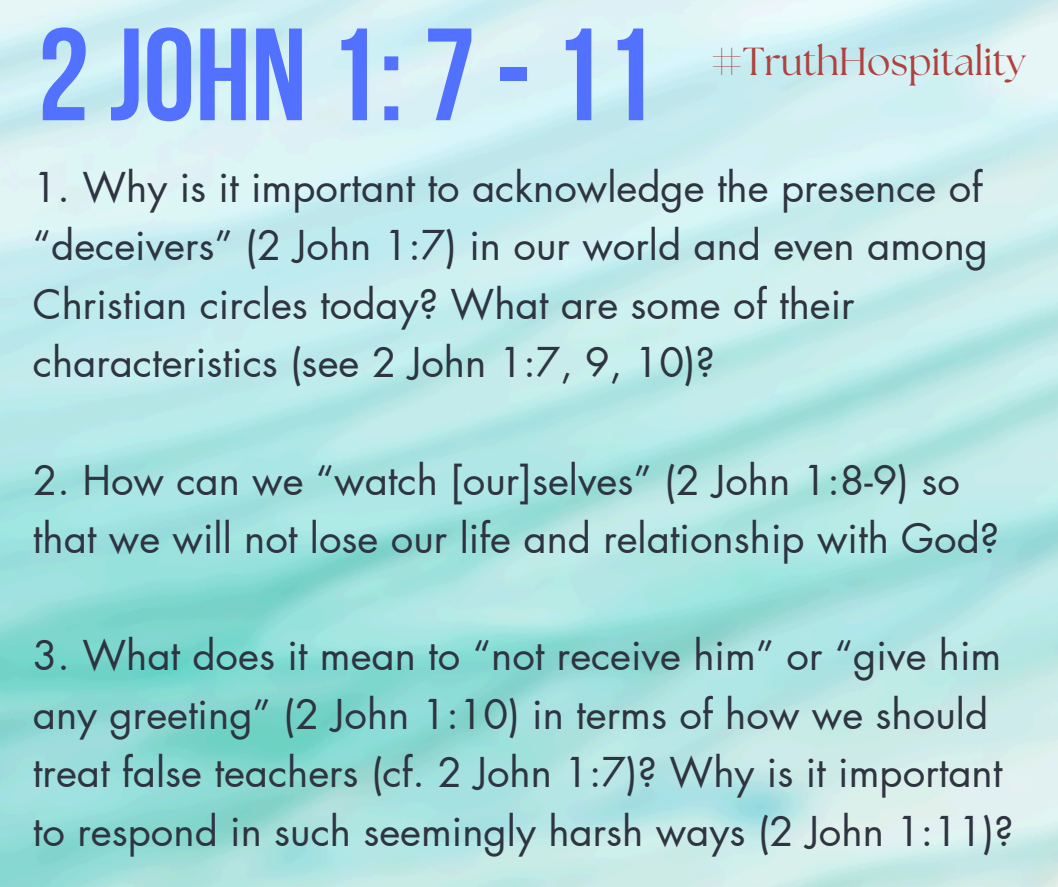
<style>
.page{position:relative;width:1058px;height:887px;background:#fff}
.page>*{position:absolute;margin:0;border:0;box-sizing:border-box;transform-origin:0 0}
.t1{font:700 130.95px "Bebas Neue";color:#5271ff}
.t2{font:40.05px/58.5px "Futura LT Pro";color:#2e3440}
.t3{font:39px "The Seasons";color:#af413e}
</style>
<div class="page">
<img style="left:0;top:0;width:1058px;height:886px">
<p class="t1" style="left:38px;top:22px;width:619px">2JOHN1:7-11</p>
<p class="t3" style="left:711px;top:43px;width:316px">#TruthHospitality</p>
<h1 class="t2" style="left:33px;top:159px;width:956px">1. Why is it important to acknowledge the presence of “deceivers” (2 John 1:7) in our world and even among Christian circles today? What are some of their characteristics (see 2 John 1:7, 9, 10)?</h1>
<p class="t2" style="left:33px;top:452px;width:968px">2. How can we “watch [our]selves” (2 John 1:8-9) so that we will not lose our life and relationship with God?</p>
<p class="t2" style="left:33px;top:627px;width:982px">3. What does it mean to “not receive him” or “give him any greeting” (2 John 1:10) in terms of how we should treat false teachers (cf. 2 John 1:7)? Why is it important to respond in such seemingly harsh ways (2 John 1:11)?</p>
</div>
